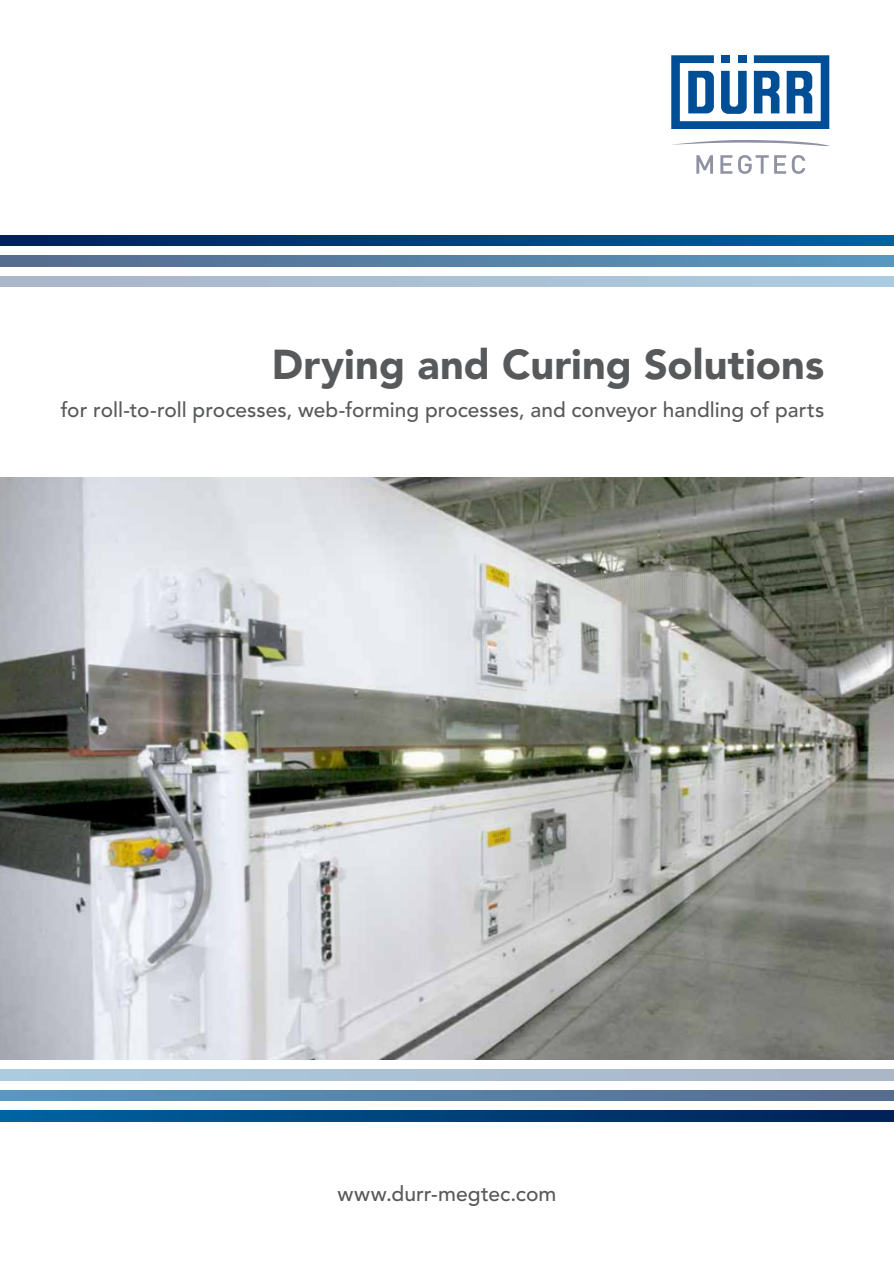
<style>
.page{position:relative;width:894px;height:1264px;background:#fff}
.page>*{position:absolute;margin:0;border:0;box-sizing:border-box;transform-origin:0 0}
.t1{font:900 41.4px "Avenir LT Std";color:#58595b}
.t2{font:500 21px "Avenir LT Std";letter-spacing:.005em;color:#58595b}
.t3{font:500 20.85px "Avenir LT Std";color:#58595b}
</style>
<div class="page">
<img style="left:0;top:477px;width:893px;height:582px">
<svg style="left:0;top:235px;width:893px;height:10px;background:#00417a"></svg>
<svg style="left:0;top:256px;width:893px;height:10px;background:#5781a7"></svg>
<svg style="left:0;top:276px;width:893px;height:10px;background:#abc0d2"></svg>
<svg style="left:0;top:1111px;width:893px;height:10px;background:#00417a"></svg>
<svg style="left:0;top:1090px;width:893px;height:10px;background:#5781a7"></svg>
<svg style="left:0;top:1070px;width:893px;height:10px;background:#abc0d2"></svg>
<svg style="left:671px;top:55px;width:158px;height:74px"></svg>
<svg style="left:672px;top:140px;width:157px;height:6px"></svg>
<svg style="left:696px;top:155px;width:16px;height:19px"></svg>
<svg style="left:720px;top:155px;width:65px;height:19px"></svg>
<svg style="left:791px;top:155px;width:14px;height:19px"></svg>
<h1 class="t1" style="left:272px;top:339px;width:553px">Drying and Curing Solutions</h1>
<p class="t3" style="left:61px;top:398px;width:764px">for roll-to-roll processes, web-forming processes, and conveyor handling of parts</p>
<p class="t2" style="left:337px;top:1181px;width:220px">www.durr-megtec.com</p>
</div>
